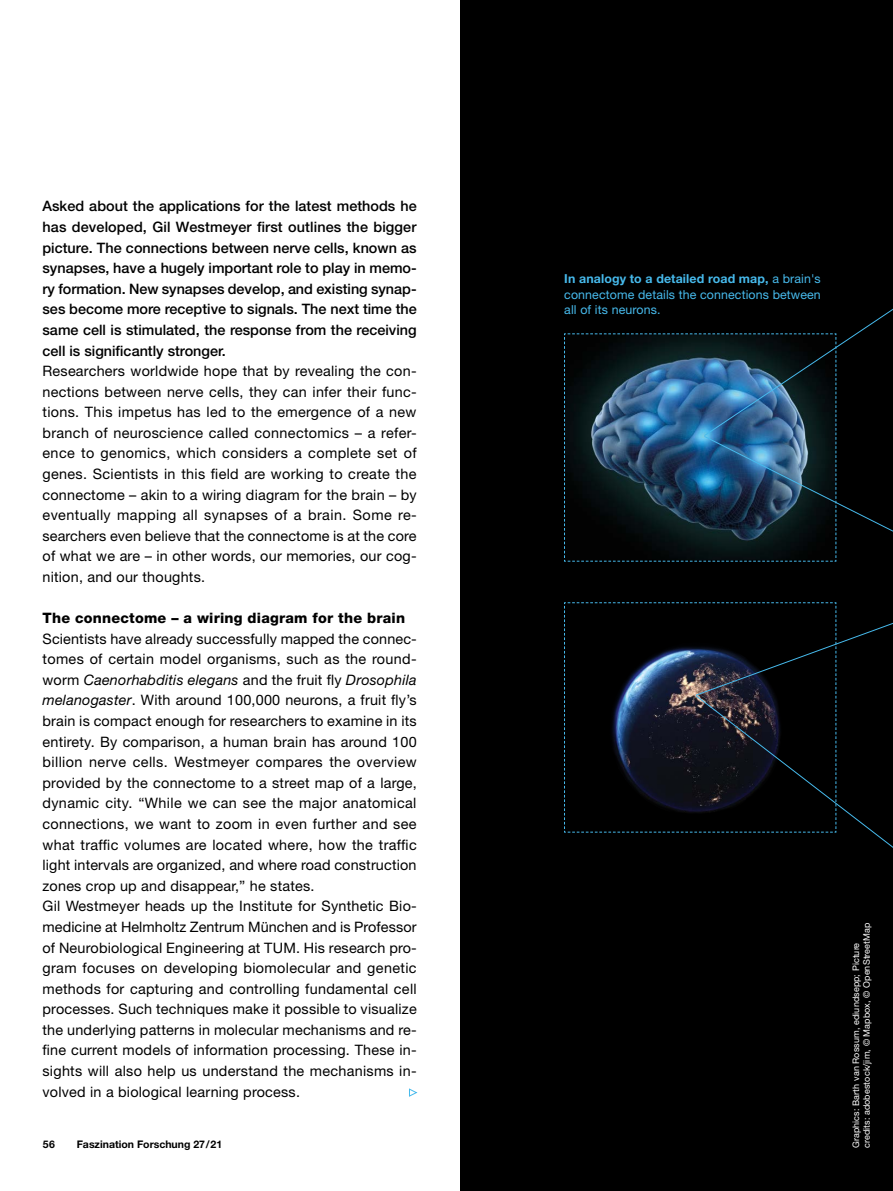
<style>
.page{position:relative;width:893px;height:1191px;background:#fff}
.page>*{position:absolute;margin:0;border:0;box-sizing:border-box;transform-origin:0 0}
.Text_E{font:14.4px/20.5px "Helvetica Neue LT Std";letter-spacing:.015em;color:#000;text-align:justify}
.Dt_Zusammenfassung_B{font:500 14.4px/20.5px "Helvetica Neue LT Std";color:#000;text-align:justify}
.Text_E_Zwischenübers{font:800 14.4px "Helvetica Neue LT Std";letter-spacing:.015em;color:#000}
.BU_Blocksatz{font:12.3px/15.5px "Helvetica Neue LT Std";letter-spacing:.01em;color:#47baec;text-align:justify}
.t1{font:700 10.5px "Helvetica Neue LT Std";color:#000}
.Credit{font:9px/10.8px "Helvetica Neue LT Std";letter-spacing:.01em;color:#fff}
.s1{font-style:italic}
.s2{font-weight:700}
</style>
<div class="page">
<div style="left:460px;top:0;width:433px;height:1191px;background:#000"></div>
<img style="left:564px;top:308px;width:329px;height:254px">
<svg style="left:564px;top:602px;width:329px;height:246px"></svg>
<svg style="left:409px;top:1088px;width:9px;height:9px"></svg>
<p class="Dt_Zusammenfassung_B" style="left:43px;top:196px;width:376px">Asked about the applications for the latest methods he has developed, Gil Westmeyer first outlines the bigger picture. The connections between nerve cells, known as synapses, have a hugely important role to play in memo&shy;ry formation. New synapses develop, and existing synap&shy;ses become more receptive to signals. The next time the same cell is stimulated, the response from the receiving cell is significantly stronger.</p>
<p class="Text_E" style="left:43px;top:360px;width:376px">Researchers worldwide hope that by revealing the con&shy;nections between nerve cells, they can infer their func&shy;tions. This impetus has led to the emergence of a new branch of neuroscience called connectomics – a refer&shy;ence to genomics, which considers a complete set of genes. Scientists in this field are working to create the connectome – akin to a wiring diagram for the brain – by eventually mapping all synapses of a brain. Some re&shy;searchers even believe that the connectome is at the core of what we are – in other words, our memories, our cog&shy;nition, and our thoughts.</p>
<p class="Text_E_Zwischenübers" style="left:43px;top:609px;width:364px">The connectome – a wiring diagram for the brain</p>
<p class="Text_E" style="left:43px;top:628px;width:376px">Scientists have already successfully mapped the connec&shy;tomes of certain model organisms, such as the round&shy;worm <span class="s1">Caenorhabditis elegans</span> and the fruit fly <span class="s1">Drosophila melanogaster</span>. With around 100,000 neurons, a fruit fly’s brain is compact enough for researchers to examine in its entirety. By comparison, a human brain has around 100 billion nerve cells. Westmeyer compares the overview provided by the connectome to a street map of a large, dynamic city. “While we can see the major anatomical connections, we want to zoom in even further and see what traffic volumes are located where, how the traffic light intervals are organized, and where road construction zones crop up and disappear,” he states.</p>
<p class="Text_E" style="left:43px;top:895px;width:376px">Gil Westmeyer heads up the Institute for Synthetic Bio&shy;medicine at Helmholtz Zentrum München and is Professor of Neurobiological Engineering at TUM. His research pro&shy;gram focuses on developing biomolecular and genetic methods for capturing and controlling fundamental cell processes. Such techniques make it possible to visualize the underlying patterns in molecular mechanisms and re&shy;fine current models of information processing. These in&shy;sights will also help us understand the mechanisms in&shy;volved in a biological learning process.</p>
<p class="t1" style="left:43px;top:1137px;width:14px">56</p>
<p class="t1" style="left:77px;top:1137px;width:147px">Faszination Forschung 27/21</p>
<p class="BU_Blocksatz" style="left:564px;top:271px;width:258px"><span class="s2">In analogy to a detailed road map,</span> a brain's connectome details the connections between all of its neurons.</p>
<p class="Credit" style="left:850px;top:1148px;width:227px;rotate:-90deg">Graphics: Barth van Rossum, ediundsepp; Picture credits: adobestock/jim, © Mapbox, © OpenStreetMap</p>
</div>
